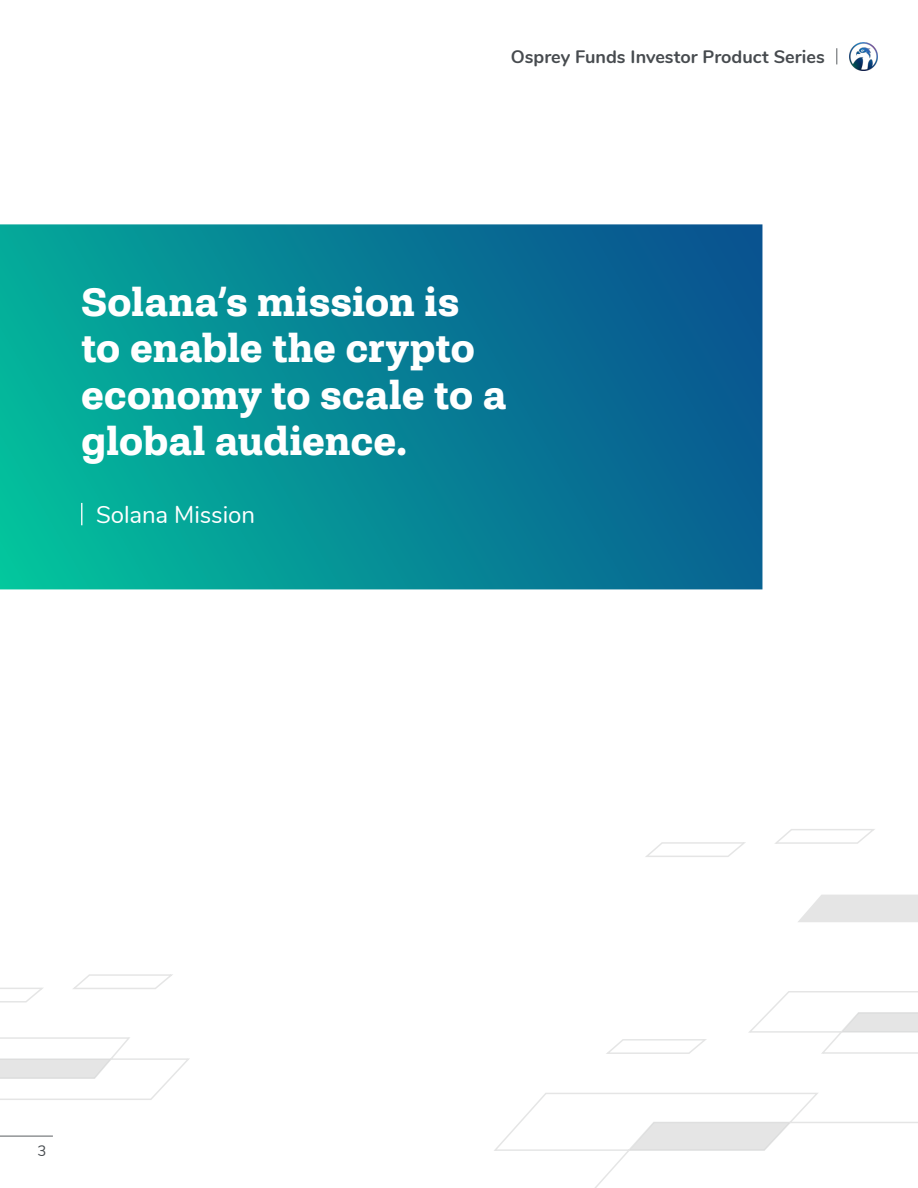
<style>
.page{position:relative;width:918px;height:1188px;background:#fff}
.page>*{position:absolute;margin:0;border:0;box-sizing:border-box;transform-origin:0 0}
.t1{font:700 42px/46.5px "Shandon Slab";letter-spacing:-.005em;color:#fff}
.t2{font:24px "Nunito";letter-spacing:-.005em;color:#fff}
.t3{font:700 18px "Nunito";color:#474b4f}
.t4{font:15px "Nunito";color:#474b4f}
</style>
<div class="page">
<img style="left:849px;top:42px;width:29px;height:29px">
<svg style="left:0;top:224px;width:762px;height:365px;background:#068595"></svg>
<svg style="left:81px;top:503px;width:1px;height:22px"></svg>
<svg style="left:837px;top:48px;width:1px;height:16px"></svg>
<svg style="left:0;top:974px;width:918px;height:214px"></svg>
<svg style="left:630px;top:1122px;width:160px;height:28px;background:#e8e8e8"></svg>
<svg style="left:0;top:1037px;width:192px;height:64px"></svg>
<svg style="left:643px;top:829px;width:275px;height:225px"></svg>
<p class="t3" style="left:511px;top:44px;width:315px">Osprey Funds Investor Product Series</p>
<p class="t1" style="left:81px;top:277px;width:427px">Solana’s mission is to enable the crypto economy to scale to a global audience.</p>
<p class="t2" style="left:96px;top:497px;width:160px">Solana Mission</p>
<p class="t4" style="left:38px;top:1139px;width:10px">3</p>
</div>
